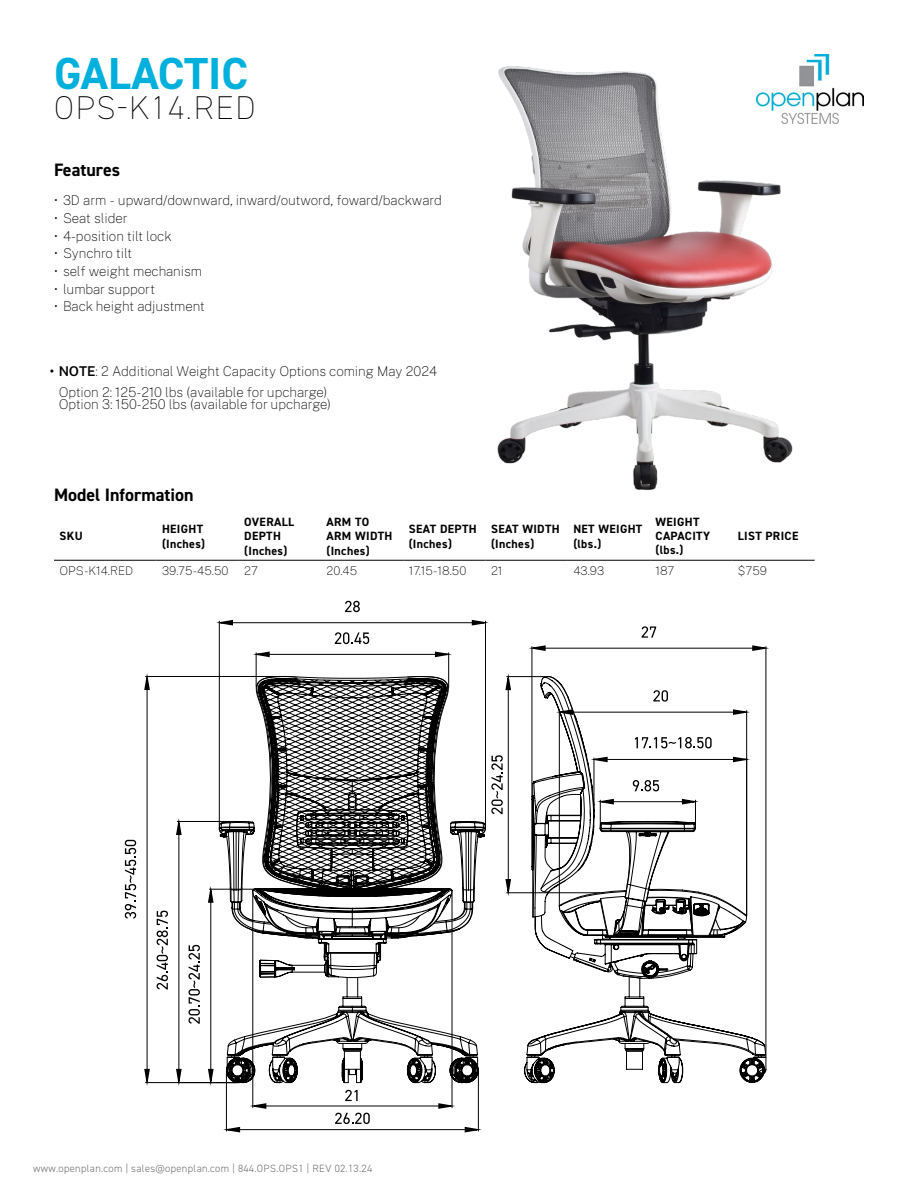
<style>
.page{position:relative;width:918px;height:1188px;background:#fff}
.page>*{position:absolute;margin:0;border:0;box-sizing:border-box;transform-origin:0 0}
.t1{font:700 45px "DIN2014";color:#00b0dc}
.t2{font:200 33px "DIN2014";letter-spacing:.06em;color:#000}
.t3{font:700 18px "DIN2014";color:#000}
.t4{font:100 13.5px/21.6px "Public Sans";letter-spacing:-.005em;color:#000}
.t5{font:700 12px/14.4px "DIN2014";letter-spacing:.03em;color:#000}
.t6{font:100 12px "Public Sans";color:#000}
.t7{font:300 10.5px "DIN2014";letter-spacing:.03em;color:#6d6e71}
.s1{font-weight:600}
</style>
<div class="page">
<img style="left:794px;top:54px;width:70px;height:69px">
<img style="left:497px;top:66px;width:297px;height:424px">
<hr style="left:54px;top:560px;width:103px;height:1px;background:#000">
<hr style="left:157px;top:560px;width:82px;height:1px;background:#000">
<hr style="left:239px;top:560px;width:82px;height:1px;background:#000">
<hr style="left:321px;top:560px;width:82px;height:1px;background:#000">
<hr style="left:403px;top:560px;width:83px;height:1px;background:#000">
<hr style="left:486px;top:560px;width:82px;height:1px;background:#000">
<hr style="left:568px;top:560px;width:82px;height:1px;background:#000">
<hr style="left:650px;top:560px;width:82px;height:1px;background:#000">
<hr style="left:732px;top:560px;width:83px;height:1px;background:#000">
<svg style="left:256px;top:653px;width:441px;height:139px"></svg>
<svg style="left:253px;top:651px;width:18px;height:7px"></svg>
<svg style="left:434px;top:651px;width:23px;height:7px"></svg>
<hr style="left:232px;top:622px;width:240px;height:1px;background:#000">
<hr style="left:485px;top:621px;width:1px;height:208px;background:#000">
<hr style="left:219px;top:621px;width:1px;height:208px;background:#000">
<svg style="left:216px;top:619px;width:18px;height:7px"></svg>
<svg style="left:471px;top:620px;width:18px;height:6px"></svg>
<hr style="left:179px;top:835px;width:1px;height:234px;background:#000">
<hr style="left:177px;top:821px;width:59px;height:1px;background:#000">
<svg style="left:176px;top:818px;width:6px;height:18px"></svg>
<svg style="left:175px;top:1068px;width:8px;height:18px"></svg>
<hr style="left:147px;top:690px;width:1px;height:379px;background:#000">
<hr style="left:146px;top:676px;width:140px;height:1px;background:#000">
<hr style="left:146px;top:1082px;width:91px;height:1px;background:#000">
<svg style="left:144px;top:1068px;width:7px;height:18px"></svg>
<svg style="left:144px;top:673px;width:6px;height:18px"></svg>
<svg style="left:524px;top:798px;width:242px;height:285px"></svg>
<hr style="left:573px;top:712px;width:160px;height:1px;background:#000">
<hr style="left:746px;top:711px;width:1px;height:204px;background:#000">
<svg style="left:732px;top:709px;width:18px;height:7px"></svg>
<hr style="left:607px;top:759px;width:126px;height:1px;background:#000">
<hr style="left:594px;top:758px;width:1px;height:56px;background:#000">
<svg style="left:594px;top:756px;width:15px;height:7px"></svg>
<svg style="left:732px;top:756px;width:18px;height:7px"></svg>
<hr style="left:545px;top:648px;width:208px;height:1px;background:#000">
<hr style="left:766px;top:647px;width:1px;height:410px;background:#000">
<hr style="left:532px;top:647px;width:1px;height:149px;background:#000">
<svg style="left:529px;top:645px;width:18px;height:7px"></svg>
<svg style="left:751px;top:645px;width:18px;height:7px"></svg>
<svg style="left:512px;top:676px;width:82px;height:241px"></svg>
<svg style="left:345px;top:601px;width:15px;height:11px"></svg>
<svg style="left:653px;top:690px;width:15px;height:12px"></svg>
<svg style="left:125px;top:840px;width:11px;height:79px"></svg>
<svg style="left:157px;top:911px;width:11px;height:79px"></svg>
<svg style="left:188px;top:945px;width:12px;height:79px"></svg>
<svg style="left:633px;top:780px;width:26px;height:11px"></svg>
<svg style="left:635px;top:737px;width:77px;height:11px"></svg>
<svg style="left:642px;top:626px;width:14px;height:12px"></svg>
<svg style="left:207px;top:669px;width:305px;height:464px"></svg>
<svg style="left:335px;top:632px;width:34px;height:12px"></svg>
<h1 class="t1" style="left:54px;top:44px;width:196px">GALACTIC</h1>
<h2 class="t2" style="left:54px;top:88px;width:203px">OPS-K14.RED</h2>
<h3 class="t3" style="left:54px;top:158px;width:68px">Features</h3>
<p class="t4" style="left:54px;top:189px;width:389px">• 3D arm - upward/downward, inward/outword, foward/backward</p>
<p class="t4" style="left:54px;top:206px;width:75px">• Seat slider</p>
<p class="t4" style="left:54px;top:224px;width:119px">• 4-position tilt lock</p>
<p class="t4" style="left:54px;top:242px;width:80px">• Synchro tilt</p>
<p class="t4" style="left:54px;top:260px;width:150px">• self weight mechanism</p>
<p class="t4" style="left:54px;top:277px;width:103px">• lumbar support</p>
<p class="t4" style="left:54px;top:295px;width:152px">• Back height adjustment</p>
<p class="t4" style="left:59px;top:359px;width:380px;text-indent:-9px"><span class="s1">• NOTE</span>: 2 Additional Weight Capacity Options coming May 2024<br>Option 2: 125-210 lbs (available for upcharge)</p>
<p class="t4" style="left:59px;top:392px;width:274px">Option 3: 150-250 lbs (available for upcharge)</p>
<h3 class="t3" style="left:54px;top:483px;width:141px">Model Information</h3>
<p class="t5" style="left:59px;top:529px;width:25px">SKU</p>
<p class="t5" style="left:162px;top:522px;width:45px">HEIGHT (Inches)</p>
<p class="t5" style="left:244px;top:515px;width:51px">OVERALL<br>DEPTH (Inches)</p>
<p class="t5" style="left:327px;top:515px;width:67px">ARM TO<br>ARM WIDTH (Inches)</p>
<p class="t5" style="left:409px;top:522px;width:69px">SEAT DEPTH (Inches)</p>
<p class="t5" style="left:491px;top:522px;width:70px">SEAT WIDTH (Inches)</p>
<p class="t5" style="left:573px;top:522px;width:71px">NET WEIGHT (lbs.)</p>
<p class="t5" style="left:656px;top:515px;width:56px;line-height:14px">WEIGHT<br>CAPACITY (lbs.)</p>
<p class="t5" style="left:738px;top:529px;width:62px">LIST PRICE</p>
<p class="t6" style="left:59px;top:562px;width:75px">OPS-K14.RED</p>
<p class="t6" style="left:162px;top:562px;width:68px">39.75-45.50</p>
<p class="t6" style="left:244px;top:562px;width:15px">27</p>
<p class="t6" style="left:327px;top:562px;width:32px">20.45</p>
<p class="t6" style="left:409px;top:562px;width:59px">17.15-18.50</p>
<p class="t6" style="left:491px;top:562px;width:13px">21</p>
<p class="t6" style="left:573px;top:562px;width:32px">43.93</p>
<p class="t6" style="left:656px;top:562px;width:20px">187</p>
<p class="t6" style="left:738px;top:562px;width:31px">$759</p>
<p class="t7" style="left:33px;top:1162px;width:340px">www.openplan.com | sales@openplan.com | 844.OPS.OPS1 | REV 02.13.24</p>
</div>
